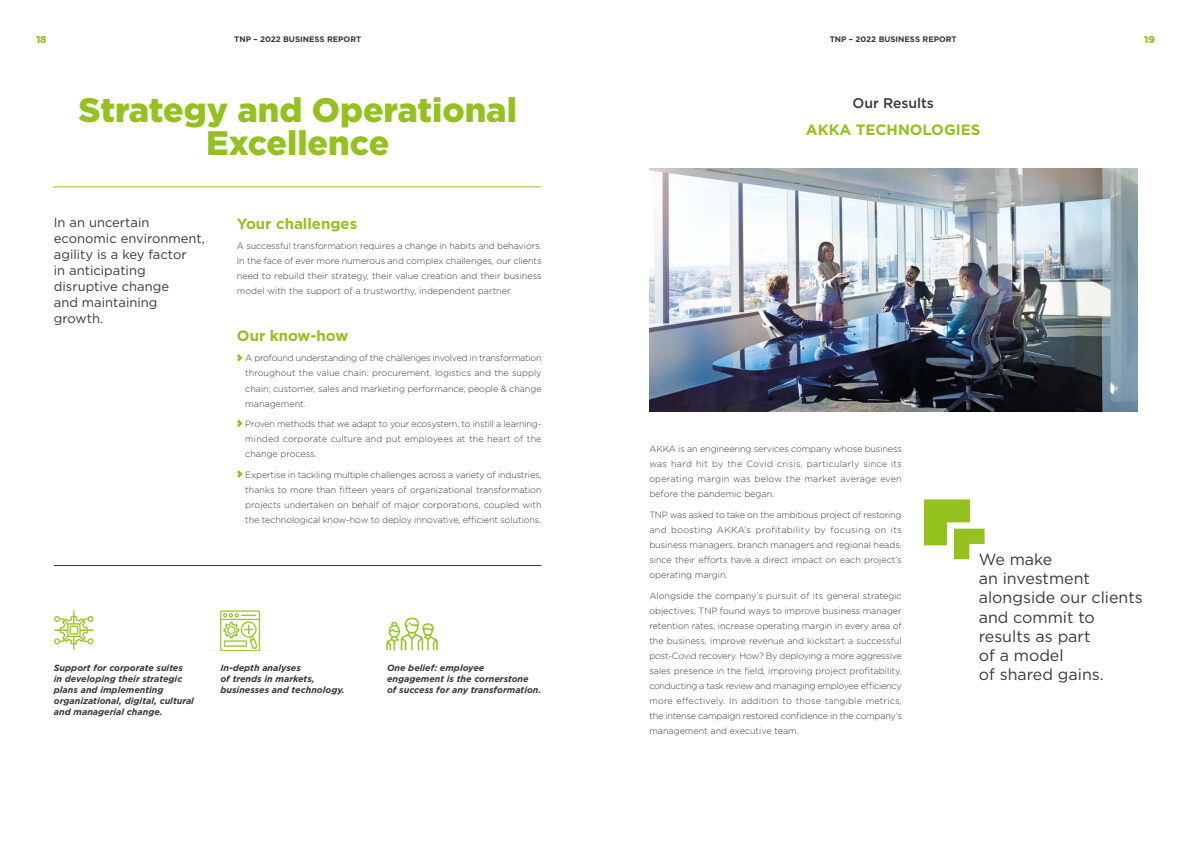
<style>
.page{position:relative;width:1191px;height:842px;background:#fff}
.page>*{position:absolute;margin:0;border:0;box-sizing:border-box;transform-origin:0 0}
.t1{font:900 34px/33px "Gotham";color:#95c11f;text-align:center}
.t2{font:16px/19.2px "Gotham";color:#393938}
.t3{font:700 15px "Gotham";color:#95c11f}
.t4{font:500 14px "Gotham";color:#393938}
.t5{font:13px/16px "Gotham";color:#393938}
.t6{font:900 10px "Gotham";color:#95c11f}
.t7{font:300 9px/15px "Gotham";color:#393938;text-align:justify}
.t8{font:italic 700 9px/10.8px "Gotham";color:#393938}
.t9{font:700 8px "Gotham";color:#393938}
</style>
<div class="page">
<hr style="left:53px;top:187px;width:488px;height:1px;background:#95c11f">
<svg style="left:237px;top:354px;width:6px;height:7px"></svg>
<svg style="left:237px;top:420px;width:6px;height:7px"></svg>
<svg style="left:237px;top:470px;width:6px;height:8px"></svg>
<svg style="left:924px;top:499px;width:60px;height:60px"></svg>
<img style="left:650px;top:169px;width:487px;height:243px">
<hr style="left:54px;top:565px;width:487px;height:1px;background:#393938">
<img style="left:54px;top:610px;width:40px;height:40px">
<img style="left:386px;top:617px;width:52px;height:34px">
<img style="left:219px;top:610px;width:42px;height:41px">
<p class="t6" style="left:36px;top:33px;width:12px">18</p>
<p class="t9" style="left:234px;top:33px;width:129px">TNP – 2022 BUSINESS REPORT</p>
<p class="t9" style="left:829px;top:33px;width:129px">TNP – 2022 BUSINESS REPORT</p>
<p class="t6" style="left:1144px;top:33px;width:12px">19</p>
<h1 class="t1" style="left:79px;top:94px;width:440px">Strategy and Operational<br>Excellence</h1>
<h3 class="t5" style="left:54px;top:214px;width:153px">In an uncertain economic environment, agility is a key factor<br>in anticipating disruptive change<br>and maintaining growth.</h3>
<h3 class="t3" style="left:237px;top:214px;width:122px">Your challenges</h3>
<p class="t7" style="left:237px;top:239px;width:306px">A successful transformation requires a change in habits and behaviors.<br>In the face of ever more numerous and complex challenges, our clients need to rebuild their strategy, their value creation and their business model with the support of a trustworthy, independent partner.</p>
<h3 class="t3" style="left:237px;top:326px;width:113px">Our know-how</h3>
<p class="t7" style="left:245px;top:351px;width:298px">A profound understanding of the challenges involved in transformation throughout the value chain: procurement, logistics and the supply chain; customer, sales and marketing performance; people &amp; change management.</p>
<p class="t7" style="left:245px;top:416px;width:298px">Proven methods that we adapt to your ecosystem, to instill a learning&shy;minded corporate culture and put employees at the heart of the change process.</p>
<p class="t7" style="left:245px;top:467px;width:298px">Expertise in tackling multiple challenges across a variety of industries, thanks to more than fifteen years of organizational transformation projects undertaken on behalf of major corporations, coupled with the technological know-how to deploy innovative, efficient solutions.</p>
<p class="t8" style="left:54px;top:663px;width:142px">Support for corporate suites<br>in developing their strategic plans and implementing organizational, digital, cultural and managerial change.</p>
<p class="t8" style="left:220px;top:663px;width:126px">In-depth analyses<br>of trends in markets, businesses and technology.</p>
<p class="t8" style="left:387px;top:663px;width:156px">One belief: employee engagement is the cornerstone<br>of success for any transformation.</p>
<h3 class="t4" style="left:852px;top:94px;width:83px">Our Results</h3>
<h3 class="t3" style="left:806px;top:120px;width:176px">AKKA TECHNOLOGIES</h3>
<p class="t7" style="left:649px;top:441px;width:254px">AKKA is an engineering services company whose business was hard hit by the Covid crisis, particularly since its operating margin was below the market average even before the pandemic began.</p>
<p class="t7" style="left:649px;top:507px;width:254px">TNP was asked to take on the ambitious project of restoring and boosting AKKA’s profitability by focusing on its business managers, branch managers and regional heads, since their efforts have a direct impact on each project’s operating margin.</p>
<p class="t7" style="left:649px;top:588px;width:254px">Alongside the company’s pursuit of its general strategic objectives, TNP found ways to improve business manager retention rates, increase operating margin in every area of the business, improve revenue and kickstart a successful post-Covid recovery. How? By deploying a more aggressive sales presence in the field, improving project profitability, conducting a task review and managing employee efficiency more effectively. In addition to those tangible metrics, the intense campaign restored confidence in the company’s management and executive team.</p>
<h2 class="t2" style="left:978px;top:549px;width:166px">We make<br>an investment alongside our clients and commit to results as part<br>of a model<br>of shared gains.</h2>
</div>
